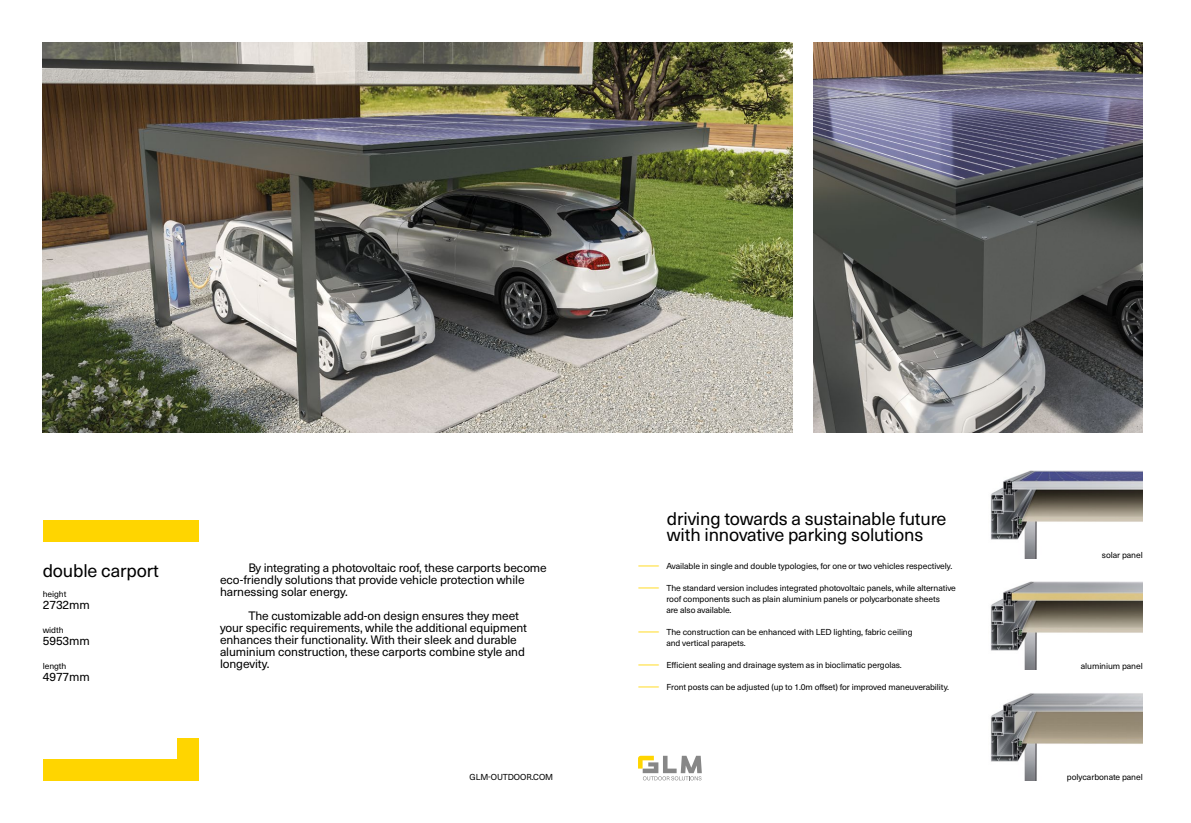
<style>
.page{position:relative;width:1191px;height:823px;background:#fff}
.page>*{position:absolute;margin:0;border:0;box-sizing:border-box;transform-origin:0 0}
.t1{font:18px/16px "Neue Haas Unica W1 G";letter-spacing:-.01em;color:#000}
.t2{font:12px/12px "Neue Haas Unica W1 G";letter-spacing:-.01em;color:#000}
.t3{font:8.5px/11px "Neue Haas Unica W1 G";letter-spacing:-.01em;color:#000}
.s1{font-weight:500;color:#ffd500}
</style>
<div class="page">
<img style="left:990px;top:693px;width:152px;height:87px">
<img style="left:990px;top:581px;width:152px;height:88px">
<img style="left:990px;top:470px;width:152px;height:88px">
<svg style="left:638px;top:755px;width:64px;height:25px"></svg>
<img style="left:43px;top:43px;width:749px;height:389px">
<div style="left:43px;top:758px;width:156px;height:22px;background:#ffd500"></div>
<div style="left:177px;top:737px;width:22px;height:43px;background:#ffd500"></div>
<img style="left:813px;top:43px;width:329px;height:389px">
<div style="left:43px;top:520px;width:156px;height:21px;background:#ffd500"></div>
<h1 class="t1" style="left:43px;top:561px;width:118px">double carport</h1>
<p class="t3" style="left:43px;top:587px;width:25px">height</p>
<h2 class="t2" style="left:43px;top:598px;width:49px">2732mm</h2>
<p class="t3" style="left:43px;top:623px;width:22px">width</p>
<h2 class="t2" style="left:43px;top:634px;width:49px">5953mm</h2>
<p class="t3" style="left:43px;top:659px;width:25px">length</p>
<h2 class="t2" style="left:43px;top:670px;width:49px">4977mm</h2>
<h2 class="t2" style="left:220px;top:560px;width:328px;text-indent:28px">By integrating a photovoltaic roof, these carports become eco-friendly solutions that provide vehicle protection while harnessing solar energy.</h2>
<p class="t2" style="left:220px;top:608px;width:308px;text-indent:28px">The customizable add-on design ensures they meet your specific requirements, while the additional equipment enhances their functionality. With their sleek and durable aluminium construction, these carports combine style and longevity.</p>
<p class="t3" style="left:469px;top:771px;width:85px">GLM-OUTDOOR.COM</p>
<h1 class="t1" style="left:667px;top:509px;width:281px">driving towards a sustainable future with innovative parking solutions</h1>
<p class="t3" style="left:638px;top:560px;width:316px"><span class="s1">—</span> Available in single and double typologies, for one or two vehicles respectively.</p>
<p class="t3" style="left:666px;top:582px;width:291px;text-indent:-28px"><span class="s1">—</span> The standard version includes integrated photovoltaic panels, while alternative roof components such as plain aluminium panels or polycarbonate sheets<br>are also available.</p>
<p class="t3" style="left:666px;top:626px;width:248px;text-indent:-28px"><span class="s1">—</span> The construction can be enhanced with LED lighting, fabric ceiling and vertical parapets.</p>
<p class="t3" style="left:638px;top:659px;width:265px"><span class="s1">—</span> Efficient sealing and drainage system as in bioclimatic pergolas.</p>
<p class="t3" style="left:638px;top:681px;width:313px"><span class="s1">—</span> Front posts can be adjusted (up to 1.0m offset) for improved maneuverability.</p>
<p class="t3" style="left:1101px;top:549px;width:42px">solar panel</p>
<p class="t3" style="left:1080px;top:660px;width:63px">aluminium panel</p>
<p class="t3" style="left:1067px;top:771px;width:77px">polycarbonate panel</p>
</div>
